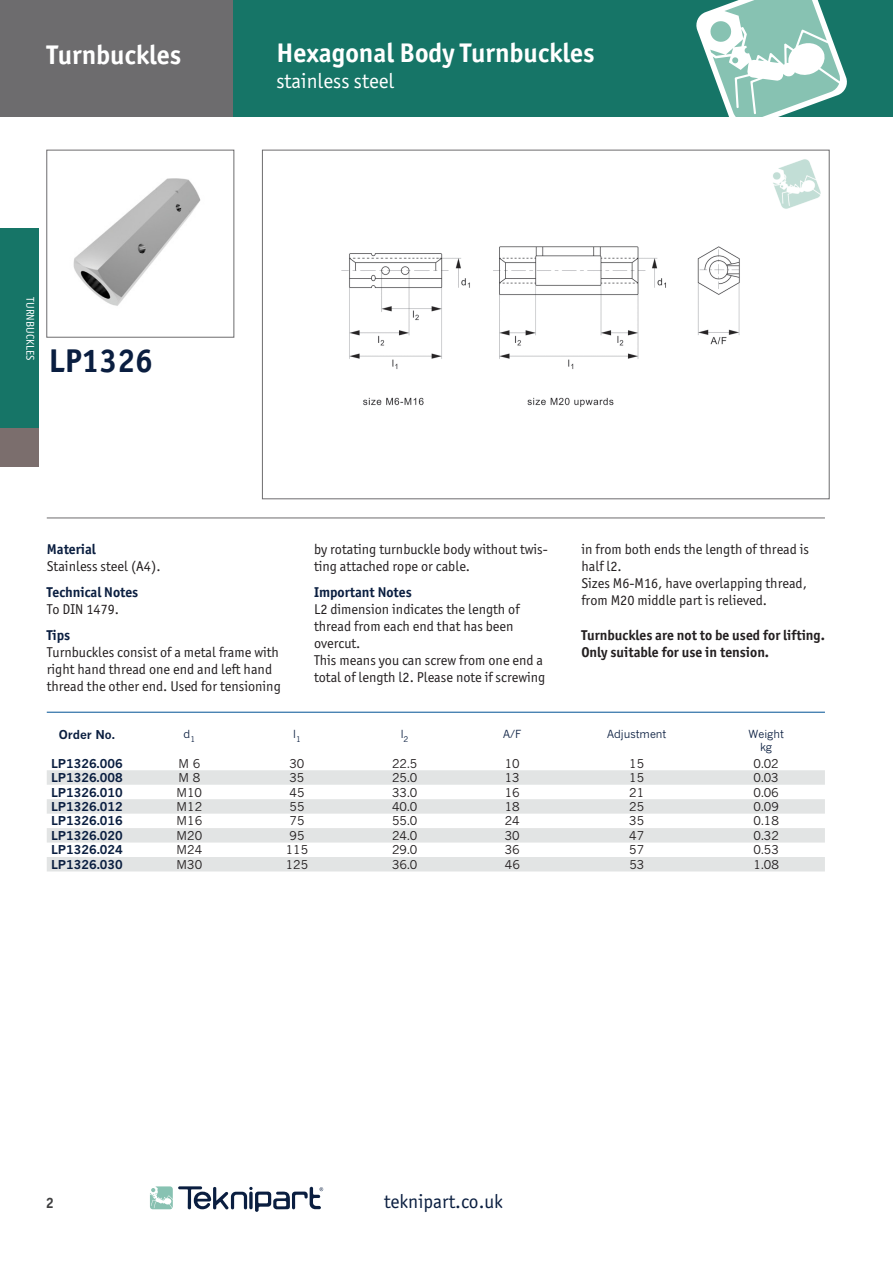
<style>
.page{position:relative;width:893px;height:1263px;background:#fff}
.page>*{position:absolute;margin:0;border:0;box-sizing:border-box;transform-origin:0 0}
.t1{font:700 33px "Officina Sans ITC Pro";color:#0a1e40}
.t2{font:700 27px "Officina Sans ITC Pro";color:#fff}
.t3{font:21px "Officina Sans ITC Pro";color:#fff}
.t4{font:19.5px "Officina Sans ITC Pro";color:#0a1e40}
.t5{font:700 15px "Officina Sans ITC Pro";color:#3e3e3f}
.t6{font:14.25px/17.1px "Officina Sans ITC Pro";color:#231f20}
.t7{font:700 14.25px/17.1px "Officina Sans ITC Pro";color:#231f20}
.t8{font:700 14.25px "Officina Sans ITC Pro";color:#0a1e40}
.t9{font:12px "News Gothic MT Pro";color:#231f20}
.t10{font:700 12px "News Gothic MT Pro";color:#0a1e40}
.t11{font:11.25px "Officina Sans ITC Pro";color:#fff}
.t12{font:11.1px/13.2px "News Gothic MT Pro";color:#0a1e40;text-align:center}
</style>
<div class="page">
<div style="left:0;top:0;width:234px;height:116px;background:#6d6c6e"></div>
<div style="left:0;top:228px;width:38px;height:200px;background:#167567"></div>
<div style="left:0;top:428px;width:38px;height:38px;background:#7b6e6d"></div>
<div style="left:234px;top:0;width:659px;height:116px;background:#167567"></div>
<svg style="left:696px;top:0;width:151px;height:116px"></svg>
<div style="left:47px;top:150px;width:187px;height:187px;border:1px solid #6d6c6e"></div>
<svg style="left:47px;top:770px;width:778px;height:101px;fill:#e2e4e4"></svg>
<img style="left:73px;top:178px;width:128px;height:128px">
<img style="left:341px;top:246px;width:399px;height:161px">
<img style="left:773px;top:159px;width:48px;height:50px">
<svg style="left:150px;top:1186px;width:173px;height:26px"></svg>
<hr style="left:47px;top:518px;width:778px;height:1px;background:#6d6c6e">
<hr style="left:47px;top:712px;width:778px;height:1px;background:#015194">
<h2 class="t2" style="left:47px;top:38px;width:136px">Turnbuckles</h2>
<h2 class="t2" style="left:276px;top:36px;width:320px">Hexagonal Body Turnbuckles</h2>
<h3 class="t3" style="left:276px;top:69px;width:119px">stainless steel</h3>
<p class="t11" style="left:37px;top:297px;width:65px;rotate:90deg">TURNBUCKLES</p>
<h1 class="t1" style="left:49px;top:340px;width:105px">LP1326</h1>
<p class="t8" style="left:47px;top:540px;width:51px">Material</p>
<p class="t6" style="left:47px;top:558px;width:115px">Stainless steel (A4).</p>
<p class="t8" style="left:47px;top:583px;width:93px">Technical Notes</p>
<p class="t6" style="left:47px;top:600px;width:74px">To DIN 1479.</p>
<p class="t8" style="left:47px;top:626px;width:25px">Tips</p>
<p class="t6" style="left:47px;top:643px;width:235px">Turnbuckles consist of a metal frame with right hand thread one end and left hand thread the other end. Used for tensioning</p>
<p class="t6" style="left:314px;top:541px;width:234px">by rotating turnbuckle body without twis&shy;ting attached rope or cable.</p>
<p class="t8" style="left:314px;top:583px;width:99px">Important Notes</p>
<p class="t6" style="left:314px;top:600px;width:233px">L2 dimension indicates the length of thread from each end that has been overcut.<br>This means you can screw from one end a total of length l2. Please note if screwing</p>
<p class="t6" style="left:581px;top:541px;width:229px">in from both ends the length of thread is half l2.<br>Sizes M6-M16, have overlapping thread, from M20 middle part is relieved.</p>
<p class="t7" style="left:581px;top:626px;width:245px">Turnbuckles are not to be used for lifting.<br>Only suitable for use in tension.</p>
<p class="t10" style="left:59px;top:727px;width:58px">Order No.</p>
<p class="t12" style="left:184px;top:727px;width:13px">d<sub>1</sub></p>
<p class="t12" style="left:293px;top:727px;width:9px">l<sub>1</sub></p>
<p class="t12" style="left:401px;top:727px;width:9px">l<sub>2</sub></p>
<p class="t12" style="left:503px;top:727px;width:20px">A/F</p>
<p class="t12" style="left:607px;top:727px;width:61px">Adjustment</p>
<p class="t12" style="left:748px;top:727px;width:37px">Weight kg</p>
<p class="t10" style="left:51px;top:756px;width:73px">LP1326.006</p>
<p class="t9" style="left:178px;top:756px;width:23px">M 6</p>
<p class="t9" style="left:289px;top:756px;width:16px">30</p>
<p class="t9" style="left:392px;top:756px;width:27px">22.5</p>
<p class="t9" style="left:505px;top:756px;width:16px">10</p>
<p class="t9" style="left:629px;top:756px;width:16px">15</p>
<p class="t9" style="left:754px;top:756px;width:27px">0.02</p>
<p class="t10" style="left:51px;top:770px;width:73px">LP1326.008</p>
<p class="t9" style="left:178px;top:770px;width:23px">M 8</p>
<p class="t9" style="left:289px;top:770px;width:16px">35</p>
<p class="t9" style="left:392px;top:770px;width:27px">25.0</p>
<p class="t9" style="left:505px;top:770px;width:16px">13</p>
<p class="t9" style="left:629px;top:770px;width:16px">15</p>
<p class="t9" style="left:754px;top:770px;width:27px">0.03</p>
<p class="t10" style="left:51px;top:785px;width:73px">LP1326.010</p>
<p class="t9" style="left:177px;top:785px;width:27px">M10</p>
<p class="t9" style="left:289px;top:785px;width:16px">45</p>
<p class="t9" style="left:392px;top:785px;width:27px">33.0</p>
<p class="t9" style="left:505px;top:785px;width:16px">16</p>
<p class="t9" style="left:629px;top:785px;width:16px">21</p>
<p class="t9" style="left:754px;top:785px;width:27px">0.06</p>
<p class="t10" style="left:51px;top:799px;width:73px">LP1326.012</p>
<p class="t9" style="left:177px;top:799px;width:27px">M12</p>
<p class="t9" style="left:289px;top:799px;width:16px">55</p>
<p class="t9" style="left:392px;top:799px;width:27px">40.0</p>
<p class="t9" style="left:505px;top:799px;width:16px">18</p>
<p class="t9" style="left:629px;top:799px;width:16px">25</p>
<p class="t9" style="left:754px;top:799px;width:27px">0.09</p>
<p class="t10" style="left:51px;top:814px;width:73px">LP1326.016</p>
<p class="t9" style="left:177px;top:814px;width:27px">M16</p>
<p class="t9" style="left:289px;top:814px;width:16px">75</p>
<p class="t9" style="left:392px;top:814px;width:27px">55.0</p>
<p class="t9" style="left:505px;top:814px;width:16px">24</p>
<p class="t9" style="left:629px;top:814px;width:16px">35</p>
<p class="t9" style="left:754px;top:814px;width:27px">0.18</p>
<p class="t10" style="left:51px;top:828px;width:73px">LP1326.020</p>
<p class="t9" style="left:177px;top:828px;width:27px">M20</p>
<p class="t9" style="left:290px;top:828px;width:16px">95</p>
<p class="t9" style="left:392px;top:828px;width:27px">24.0</p>
<p class="t9" style="left:505px;top:828px;width:16px">30</p>
<p class="t9" style="left:629px;top:828px;width:16px">47</p>
<p class="t9" style="left:754px;top:828px;width:27px">0.32</p>
<p class="t10" style="left:51px;top:843px;width:73px">LP1326.024</p>
<p class="t9" style="left:177px;top:843px;width:27px">M24</p>
<p class="t9" style="left:286px;top:843px;width:24px">115</p>
<p class="t9" style="left:392px;top:843px;width:27px">29.0</p>
<p class="t9" style="left:505px;top:843px;width:16px">36</p>
<p class="t9" style="left:629px;top:843px;width:16px">57</p>
<p class="t9" style="left:754px;top:843px;width:27px">0.53</p>
<p class="t10" style="left:51px;top:857px;width:73px">LP1326.030</p>
<p class="t9" style="left:177px;top:857px;width:27px">M30</p>
<p class="t9" style="left:286px;top:857px;width:24px">125</p>
<p class="t9" style="left:392px;top:857px;width:27px">36.0</p>
<p class="t9" style="left:505px;top:857px;width:16px">46</p>
<p class="t9" style="left:629px;top:857px;width:16px">53</p>
<p class="t9" style="left:754px;top:857px;width:27px">1.08</p>
<p class="t5" style="left:46px;top:1193px;width:10px">2</p>
<h3 class="t4" style="left:384px;top:1189px;width:120px">teknipart.co.uk</h3>
</div>
